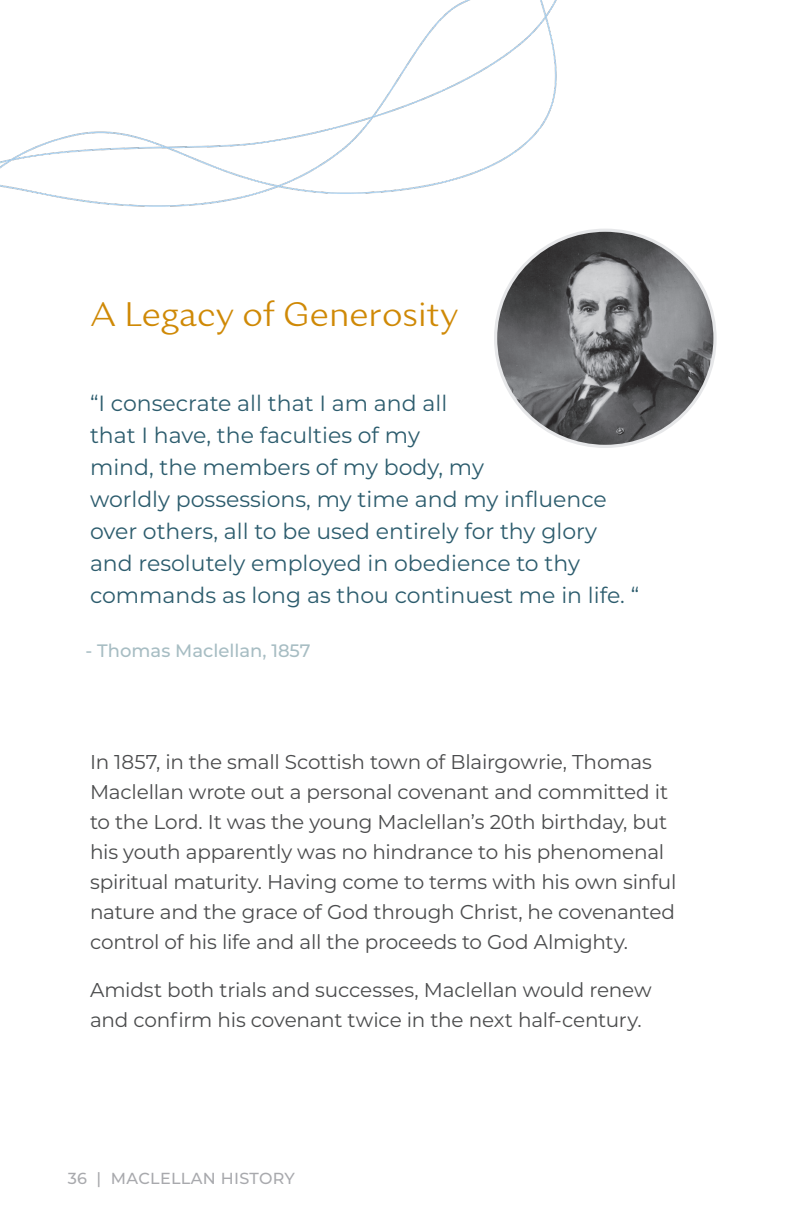
<style>
.page{position:relative;width:792px;height:1224px;background:#fff}
.page>*{position:absolute;margin:0;border:0;box-sizing:border-box;transform-origin:0 0}
.t1{font:300 34px "Excentra Pro";letter-spacing:-.005em;color:#cf8906}
.t2{font:22px/32px "Montserrat";color:#2c5c6d}
.t3{font:20px/30px "Montserrat";letter-spacing:-.01em;color:#4b4c4d}
.t4{font:500 18px "Montserrat";color:#a7bdc3}
.t5{font:500 16px "Montserrat";letter-spacing:.02em;color:#a8a9ad}
</style>
<div class="page">
<img style="left:497px;top:260px;width:216px;height:185px">
<img style="left:0;top:0;width:683px;height:260px">
<p class="t1" style="left:90px;top:293px;width:370px">A Legacy of Generosity</p>
<p class="t2" style="left:90px;top:387px;width:551px">“I consecrate all that I am and all<br>that I have, the faculties of my<br>mind, the members of my body, my<br>worldly possessions, my time and my influence over others, all to be used entirely for thy glory and resolutely employed in obedience to thy commands as long as thou continuest me in life. “</p>
<p class="t4" style="left:86px;top:638px;width:226px">- Thomas Maclellan, 1857</p>
<p class="t3" style="left:90px;top:746px;width:588px">In 1857, in the small Scottish town of Blairgowrie, Thomas Maclellan wrote out a personal covenant and committed it to the Lord. It was the young Maclellan’s 20th birthday, but his youth apparently was no hindrance to his phenomenal spiritual maturity. Having come to terms with his own sinful nature and the grace of God through Christ, he covenanted control of his life and all the proceeds to God Almighty.</p>
<p class="t3" style="left:90px;top:974px;width:563px">Amidst both trials and successes, Maclellan would renew and confirm his covenant twice in the next half-century.</p>
<p class="t5" style="left:68px;top:1167px;width:229px">36 | MACLELLAN HISTORY</p>
</div>
